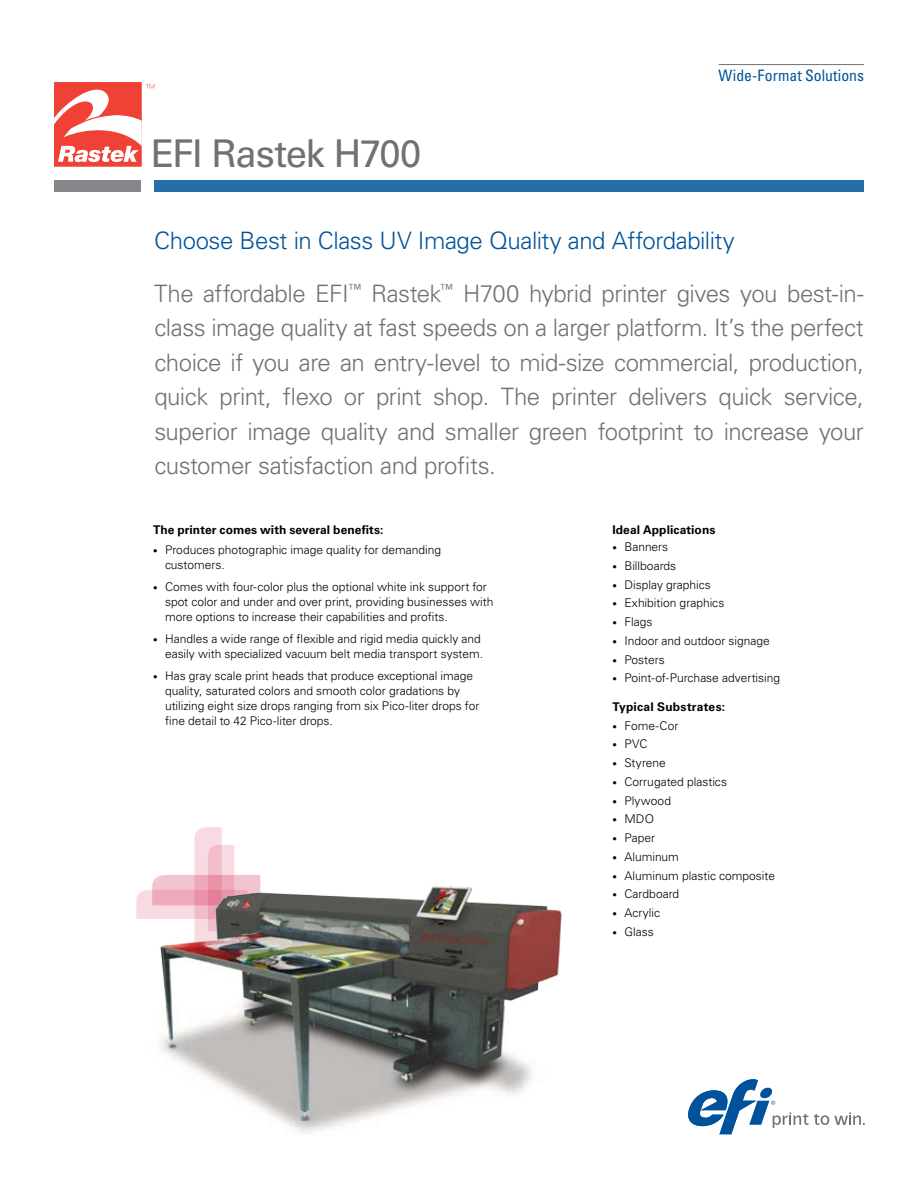
<style>
.page{position:relative;width:918px;height:1188px;background:#fff}
.page>*{position:absolute;margin:0;border:0;box-sizing:border-box;transform-origin:0 0}
.t1{font:38.25px "Univers LT Std";letter-spacing:-.035em;color:#717074}
.t2{font:300 24px/34.5px "Univers LT Std";letter-spacing:-.02em;color:#717074}
.t3{font:condensed 15.75px "Univers LT Std";letter-spacing:-.005em;color:#00539b}
.t4{font:300 12px/15px "Univers LT Std";color:#000}
.t5{font:700 12px "Univers LT Std";letter-spacing:.01em;color:#000}
.s1{color:#00539b}
.s2{font-size:9px}
</style>
<div class="page">
<div style="left:154px;top:180px;width:710px;height:12px;background:#276daa"></div>
<hr style="left:719px;top:64px;width:145px;height:1px;background:#717074">
<div style="left:54px;top:180px;width:87px;height:12px;background:#868589"></div>
<svg style="left:821px;top:1115px;width:8px;height:10px"></svg>
<div style="left:822px;top:1117px;width:6px;height:7px;background:#fff;border-radius:50%"></div>
<svg style="left:834px;top:1112px;width:31px;height:13px"></svg>
<svg style="left:688px;top:1079px;width:131px;height:55px"></svg>
<svg style="left:54px;top:82px;width:100px;height:85px"></svg>
<svg style="left:136px;top:827px;width:99px;height:92px"></svg>
<img style="left:138px;top:859px;width:424px;height:274px">
<h1 class="t1" style="left:151px;top:131px;width:272px">EFI Rastek H700</h1>
<h3 class="t3" style="left:719px;top:66px;width:147px">Wide-Format Solutions</h3>
<h2 class="t2" style="left:154px;top:214px;width:711px;line-height:52.5px"><span class="s1">Choose Best in Class UV Image Quality and Affordability<br></span>The affordable EFI<sup>™</sup> Rastek<sup>™</sup> H700 hybrid printer gives you best-in-</h2>
<p class="t2" style="left:154px;top:310px;width:711px;text-align:justify">class image quality at fast speeds on a larger platform. It’s the perfect choice if you are an entry-level to mid-size commercial, production, quick print, flexo or print shop. The printer delivers quick service, superior image quality and smaller green footprint to increase your customer satisfaction and profits.</p>
<p class="t5" style="left:153px;top:523px;width:232px">The printer comes with several benefits:</p>
<p class="t4" style="left:165px;top:543px;width:278px;text-indent:-12px"><span class="s2">•</span> Produces photographic image quality for demanding customers.</p>
<p class="t4" style="left:165px;top:579px;width:330px;text-indent:-12px"><span class="s2">•</span> Comes with four-color plus the optional white ink support for spot color and under and over print, providing businesses with more options to increase their capabilities and profits.</p>
<p class="t4" style="left:153px;top:631px;width:332px;text-align:right"><span class="s2">•</span> Handles a wide range of flexible and rigid media quickly and easily with specialized vacuum belt media transport system.</p>
<p class="t4" style="left:165px;top:668px;width:316px;text-indent:-12px"><span class="s2">•</span> Has gray scale print heads that produce exceptional image quality, saturated colors and smooth color gradations by utilizing eight size drops ranging from six Pico-liter drops for fine detail to 42 Pico-liter drops.</p>
<p class="t5" style="left:612px;top:522px;width:105px">Ideal Applications</p>
<p class="t4" style="left:612px;top:539px;width:57px"><span class="s2">•</span> Banners</p>
<p class="t4" style="left:612px;top:558px;width:65px"><span class="s2">•</span> Billboards</p>
<p class="t4" style="left:612px;top:577px;width:100px"><span class="s2">•</span> Display graphics</p>
<p class="t4" style="left:612px;top:596px;width:114px"><span class="s2">•</span> Exhibition graphics</p>
<p class="t4" style="left:612px;top:614px;width:42px"><span class="s2">•</span> Flags</p>
<p class="t4" style="left:612px;top:633px;width:159px"><span class="s2">•</span> Indoor and outdoor signage</p>
<p class="t4" style="left:612px;top:652px;width:54px"><span class="s2">•</span> Posters</p>
<p class="t4" style="left:612px;top:671px;width:169px"><span class="s2">•</span> Point-of-Purchase advertising</p>
<p class="t5" style="left:612px;top:700px;width:114px">Typical Substrates:</p>
<p class="t4" style="left:612px;top:718px;width:68px"><span class="s2">•</span> Fome-Cor</p>
<p class="t4" style="left:612px;top:737px;width:37px"><span class="s2">•</span> PVC</p>
<p class="t4" style="left:612px;top:755px;width:55px"><span class="s2">•</span> Styrene</p>
<p class="t4" style="left:612px;top:774px;width:116px"><span class="s2">•</span> Corrugated plastics</p>
<p class="t4" style="left:612px;top:793px;width:60px"><span class="s2">•</span> Plywood</p>
<p class="t4" style="left:612px;top:812px;width:43px"><span class="s2">•</span> MDO</p>
<p class="t4" style="left:612px;top:830px;width:44px"><span class="s2">•</span> Paper</p>
<p class="t4" style="left:612px;top:849px;width:68px"><span class="s2">•</span> Aluminum</p>
<p class="t4" style="left:612px;top:868px;width:164px"><span class="s2">•</span> Aluminum plastic composite</p>
<p class="t4" style="left:612px;top:887px;width:68px"><span class="s2">•</span> Cardboard</p>
<p class="t4" style="left:612px;top:905px;width:49px"><span class="s2">•</span> Acrylic</p>
<p class="t4" style="left:612px;top:924px;width:43px"><span class="s2">•</span> Glass</p>
</div>
